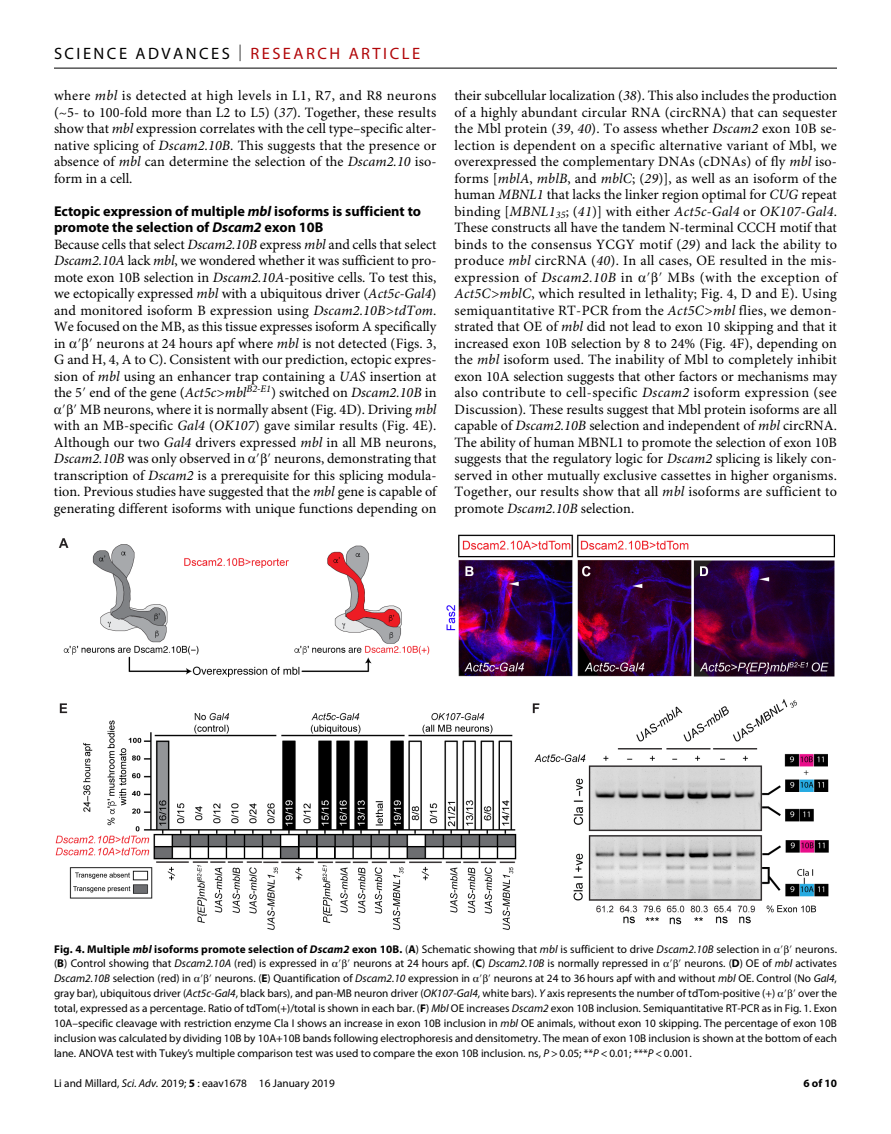
<style>
.page{position:relative;width:891px;height:1134px;background:#fff}
.page>*{position:absolute;margin:0;border:0;box-sizing:border-box;transform-origin:0 0}
.t1{font:16.5px "Myriad Pro";letter-spacing:.15em;color:#000}
.t2{font:14.25px/16.5px "Minion Pro";color:#000;text-align:justify}
.t3{font:700 14.25px/16.5px "Myriad Pro";color:#000}
.t4{font:11.25px/15px "Myriad Pro";color:#000;text-align:justify}
.t5{font:700 11.25px "Myriad Pro";color:#000}
.s1{font-weight:300}
.s2{color:#b10508}
.s3{font-style:italic}
.s4{font-family:"STIX General"}
.s5{font-weight:700}
.s6{font-weight:700;font-style:italic}
</style>
<div class="page">
<hr style="left:54px;top:68px;width:783px;height:1px;background:#000">
<img style="left:55px;top:535px;width:780px;height:395px">
<p class="t1" style="left:54px;top:40px;width:368px">SCIENCE ADVANCES <span class="s1">|</span> <span class="s2">RESEARCH ARTICLE</span></p>
<p class="t2" style="left:54px;top:89px;width:384px">where <span class="s3">mbl</span> is detected at high levels in L1, R7, and R8 neurons (~5- to 100-fold more than L2 to L5) (<span class="s3">37</span>). Together, these results show that <span class="s3">mbl</span> expression correlates with the cell type–specific alter&shy;native splicing of <span class="s3">Dscam2.10B</span>. This suggests that the presence or absence of <span class="s3">mbl</span> can determine the selection of the <span class="s3">Dscam2.10</span> iso&shy;form in a cell.</p>
<p class="t3" style="left:54px;top:201px;width:369px">Ectopic expression of multiple <span class="s3">mbl</span> isoforms is sufficient to promote the selection of <span class="s3">Dscam2</span> exon 10B</p>
<p class="t2" style="left:54px;top:237px;width:384px;text-align:center">Because cells that select <span class="s3">Dscam2.10B</span> express <span class="s3">mbl</span> and cells that select <span class="s3">Dscam2.10A</span> lack <span class="s3">mbl</span>, we wondered whether it was sufficient to pro&shy;mote exon 10B selection in <span class="s3">Dscam2.10A</span>-positive cells. To test this, we ectopically expressed <span class="s3">mbl</span> with a ubiquitous driver (<span class="s3">Act5c-Gal4</span>) and monitored isoform B expression using <span class="s3">Dscam2.10B&gt;tdTom</span>.<br>We focused on the MB, as this tissue expresses isoform A specifically in <span class="s4">′ ′</span> neurons at 24 hours apf where <span class="s3">mbl</span> is not detected (Figs. 3, G and H, 4, A to C). Consistent with our prediction, ectopic expres&shy;sion of <span class="s3">mbl</span> using an enhancer trap containing a <span class="s3">UAS</span> insertion at the 5<span class="s4">′</span> end of the gene (<span class="s3">Act5c&gt;mbl</span><sup>B2-E1</sup>) switched on <span class="s3">Dscam2.10B</span> in <span class="s4">′ ′</span> MB neurons, where it is normally absent (Fig. 4D). Driving <span class="s3">mbl </span>with an MB-specific <span class="s3">Gal4</span> (<span class="s3">OK107</span>) gave similar results (Fig. 4E).<br>Although our two <span class="s3">Gal4</span> drivers expressed <span class="s3">mbl</span> in all MB neurons, <span class="s3">Dscam2.10B</span> was only observed in <span class="s4">′ ′</span> neurons, demonstrating that transcription of <span class="s3">Dscam2</span> is a prerequisite for this splicing modula&shy;tion. Previous studies have suggested that the <span class="s3">mbl</span> gene is capable of generating different isoforms with unique functions depending on</p>
<p class="t2" style="left:454px;top:89px;width:384px">their subcellular localization (<span class="s3">38</span>). This also includes the production of a highly abundant circular RNA (circRNA) that can sequester the Mbl protein (<span class="s3">39</span>, <span class="s3">40</span>). To assess whether <span class="s3">Dscam2</span> exon 10B se&shy;lection is dependent on a specific alternative variant of Mbl, we overexpressed the complementary DNAs (cDNAs) of fly <span class="s3">mbl</span> iso&shy;forms [<span class="s3">mblA</span>, <span class="s3">mblB</span>, and <span class="s3">mblC</span>; (<span class="s3">29</span>)], as well as an isoform of the human <span class="s3">MBNL1</span> that lacks the linker region optimal for <span class="s3">CUG</span> repeat binding [<span class="s3">MBNL1</span><sub>35</sub>; (<span class="s3">41</span>)] with either <span class="s3">Act5c-Gal4</span> or <span class="s3">OK107-Gal4</span>.<br>These constructs all have the tandem N-terminal CCCH motif that binds to the consensus YCGY motif (<span class="s3">29</span>) and lack the ability to produce <span class="s3">mbl</span> circRNA (<span class="s3">40</span>). In all cases, OE resulted in the mis&shy;expression of <span class="s3">Dscam2.10B</span> in <span class="s4">′ ′</span> MBs (with the exception of <span class="s3">Act5C&gt;mblC</span>, which resulted in lethality; Fig. 4, D and E). Using semiquantitative RT-PCR from the <span class="s3">Act5C&gt;mbl</span> flies, we demon&shy;strated that OE of <span class="s3">mbl</span> did not lead to exon 10 skipping and that it increased exon 10B selection by 8 to 24% (Fig. 4F), depending on the <span class="s3">mbl</span> isoform used. The inability of Mbl to completely inhibit exon 10A selection suggests that other factors or mechanisms may also contribute to cell-specific <span class="s3">Dscam2</span> isoform expression (see Discussion). These results suggest that Mbl protein isoforms are all capable of <span class="s3">Dscam2.10B</span> selection and independent of <span class="s3">mbl</span> circRNA.<br>The ability of human MBNL1 to promote the selection of exon 10B suggests that the regulatory logic for <span class="s3">Dscam2</span> splicing is likely con&shy;served in other mutually exclusive cassettes in higher organisms.<br>Together, our results show that all <span class="s3">mbl</span> isoforms are sufficient to promote <span class="s3">Dscam2.10B</span> selection.</p>
<p class="t4" style="left:54px;top:941px;width:785px"><span class="s5">Fig. 4. Multiple</span> <span class="s6">mbl</span> <span class="s5">isoforms promote selection of</span> <span class="s6">Dscam2</span> <span class="s5">exon 10B.</span> (<span class="s5">A</span>) Schematic showing that <span class="s3">mbl</span> is sufficient to drive <span class="s3">Dscam2.10B</span> selection in <span class="s4">′ ′</span> neurons. (<span class="s5">B</span>) Control showing that <span class="s3">Dscam2.10A</span> (red) is expressed in <span class="s4">′ ′</span> neurons at 24 hours apf. (<span class="s5">C</span>) <span class="s3">Dscam2.10B</span> is normally repressed in <span class="s4">′ ′</span> neurons. (<span class="s5">D</span>) OE of <span class="s3">mbl</span> activates <span class="s3">Dscam2.10B</span> selection (red) in <span class="s4">′ ′</span> neurons. (<span class="s5">E</span>) Quantification of <span class="s3">Dscam2.10</span> expression in <span class="s4">′ ′</span> neurons at 24 to 36 hours apf with and without <span class="s3">mbl</span> OE. Control (No <span class="s3">Gal4</span>, gray bar), ubiquitous driver (<span class="s3">Act5c-Gal4</span>, black bars), and pan-MB neuron driver (<span class="s3">OK107-Gal4</span>, white bars). <span class="s3">Y</span> axis represents the number of tdTom-positive (+) <span class="s4">′ ′</span> over the total, expressed as a percentage. Ratio of tdTom(+)/total is shown in each bar. (<span class="s5">F</span>) <span class="s3">Mbl</span> OE increases <span class="s3">Dscam2</span> exon 10B inclusion. Semiquantitative RT-PCR as in Fig. 1. Exon 10A–specific cleavage with restriction enzyme Cla I shows an increase in exon 10B inclusion in <span class="s3">mbl</span> OE animals, without exon 10 skipping. The percentage of exon 10B inclusion was calculated by dividing 10B by 10A+10B bands following electrophoresis and densitometry. The mean of exon 10B inclusion is shown at the bottom of each lane. ANOVA test with Tukey’s multiple comparison test was used to compare the exon 10B inclusion. ns, <span class="s3">P</span> &gt; 0.05; **<span class="s3">P</span> &lt; 0.01; ***<span class="s3">P</span> &lt; 0.001.</p>
<p class="t4" style="left:54px;top:1076px;width:282px">Li and Millard, <span class="s3">Sci. Adv.</span> 2019; <span class="s5">5</span> : eaav1678 16 January 2019</p>
<p class="t5" style="left:803px;top:1074px;width:35px">6 of 10</p>
</div>
